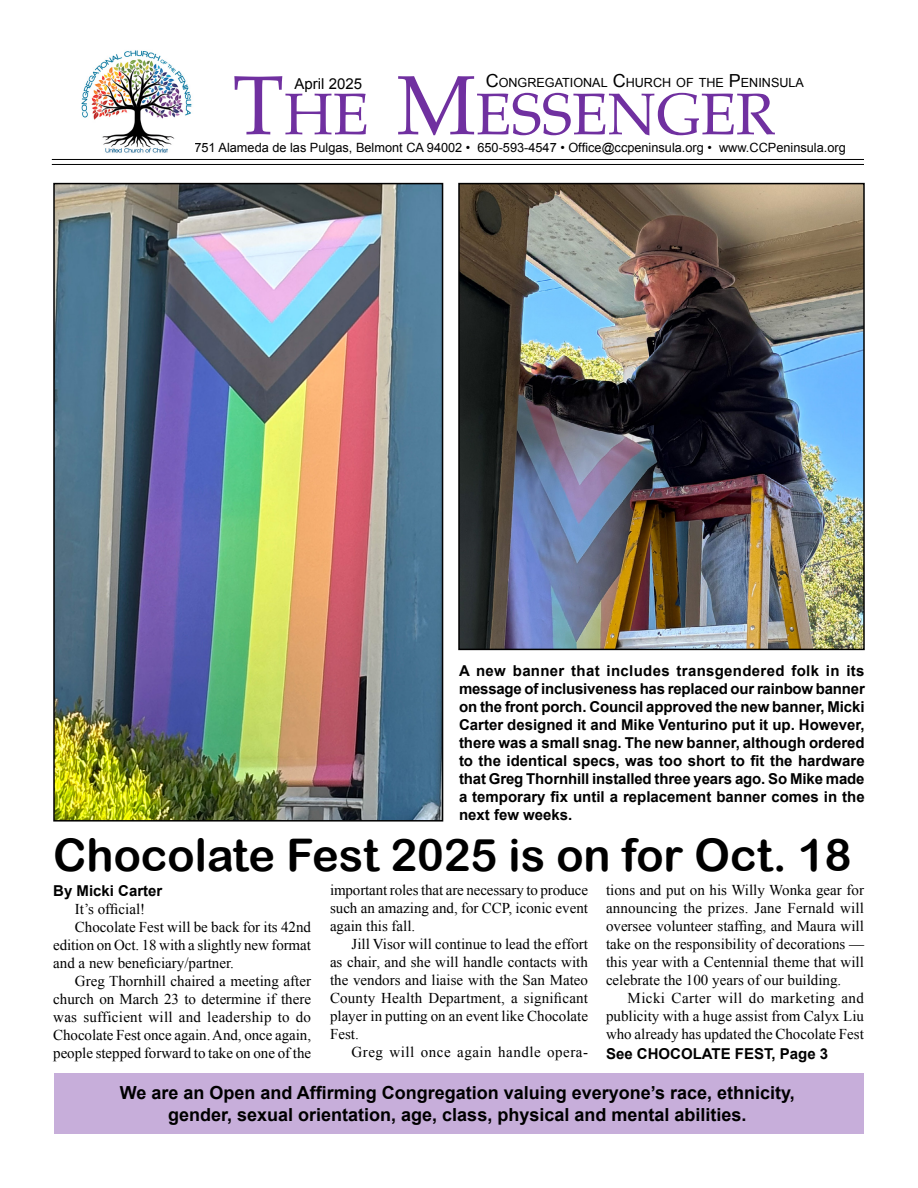
<style>
.page{position:relative;width:918px;height:1188px;background:#fff}
.page>*{position:absolute;margin:0;border:0;box-sizing:border-box;transform-origin:0 0}
.t1{font:58.8px "Palatino";letter-spacing:-.005em;color:#7030a0}
.t2{font:45px "Arial Rounded MT Bold";color:#000}
.t3{font:700 18px/21.6px "Arial";color:#000;text-align:center}
.t4{font:15px/18px "Times New Roman";color:#000;text-align:justify}
.t5{font:700 15px/18px "Arial";color:#000;text-align:justify}
.t6{font:15px "Times New Roman";letter-spacing:.02em;color:#000}
.t7{font:15px "Times New Roman";letter-spacing:.03em;color:#000}
.t8{font:15px "Arial";color:#000}
.t9{font:12.75px "Arial";color:#000}
.t10{font:12.6px "Arial";color:#000}
.s1{font-size:18px}
.s2{font-size:84px}
</style>
<div class="page">
<div style="left:54px;top:1073px;width:810px;height:61px;background:#c7aeda"></div>
<hr style="left:52px;top:159px;width:812px;height:1px;background:#000">
<hr style="left:52px;top:164px;width:812px;height:1px;background:#000">
<img style="left:81px;top:50px;width:111px;height:103px">
<img style="left:461px;top:186px;width:401px;height:461px">
<div style="left:458px;top:183px;width:407px;height:467px;border:2px solid #000"></div>
<img style="left:56px;top:186px;width:384px;height:633px">
<div style="left:53px;top:183px;width:390px;height:639px;border:2px solid #000"></div>
<p class="t10" style="left:486px;top:74px;width:320px"><span class="s1">C</span>ONGREGATIONAL <span class="s1">C</span>HURCH OF THE <span class="s1">P</span>ENINSULA</p>
<h1 class="t1" style="left:233px;top:65px;width:544px"><span class="s2">T</span>HE <span class="s2">M</span>ESSENGER</h1>
<p class="t8" style="left:295px;top:74px;width:69px">April 2025</p>
<p class="t9" style="left:194px;top:139px;width:653px">751 Alameda de las Pulgas, Belmont CA 94002 • 650-593-4547 • Office@ccpeninsula.org • www.CCPeninsula.org</p>
<p class="t5" style="left:459px;top:662px;width:407px">A new banner that includes transgendered folk in its message of inclusiveness has replaced our rainbow banner on the front porch. Council approved the new banner, Micki Carter designed it and Mike Venturino put it up. However, there was a small snag. The new banner, although ordered to the identical specs, was too short to fit the hardware that Greg Thornhill installed three years ago. So Mike made a temporary fix until a replacement banner comes in the next few weeks.</p>
<h2 class="t2" style="left:53px;top:829px;width:800px">Chocolate Fest 2025 is on for Oct. 18</h2>
<p class="t5" style="left:53px;top:882px;width:111px">By Micki Carter</p>
<p class="t4" style="left:75px;top:899px;width:72px">It’s official!</p>
<p class="t4" style="left:75px;top:917px;width:238px">Chocolate Fest will be back for its 42nd</p>
<p class="t4" style="left:53px;top:935px;width:259px">edition on Oct. 18 with a slightly new format</p>
<p class="t4" style="left:53px;top:953px;width:182px">and a new beneficiary/partner.</p>
<p class="t4" style="left:75px;top:971px;width:238px">Greg Thornhill chaired a meeting after</p>
<p class="t4" style="left:53px;top:989px;width:259px">church on March 23 to determine if there</p>
<p class="t6" style="left:53px;top:1007px;width:259px">was sufficient will and leadership to do</p>
<p class="t4" style="left:53px;top:1025px;width:259px">Chocolate Fest once again. And, once again,</p>
<p class="t4" style="left:53px;top:1043px;width:259px">people stepped forward to take on one of the</p>
<p class="t4" style="left:330px;top:881px;width:260px">important roles that are necessary to produce such an amazing and, for CCP, iconic event again this fall.</p>
<p class="t4" style="left:330px;top:935px;width:260px;text-indent:22px">Jill Visor will continue to lead the effort as chair, and she will handle contacts with the vendors and liaise with the San Mateo County Health Department, a significant player in putting on an event like Chocolate Fest.</p>
<p class="t7" style="left:352px;top:1042px;width:238px">Greg will once again handle opera-</p>
<p class="t4" style="left:606px;top:881px;width:260px">tions and put on his Willy Wonka gear for announcing the prizes. Jane Fernald will oversee volunteer staffing, and Maura will take on the responsibility of decorations — this year with a Centennial theme that will celebrate the 100 years of our building.</p>
<p class="t4" style="left:606px;top:989px;width:260px;text-indent:22px">Micki Carter will do marketing and publicity with a huge assist from Calyx Liu who already has updated the Chocolate Fest</p>
<p class="t5" style="left:606px;top:1046px;width:224px">See CHOCOLATE FEST, Page 3</p>
<p class="t3" style="left:120px;top:1083px;width:677px">We are an Open and Affirming Congregation valuing everyone’s race, ethnicity, gender, sexual orientation, age, class, physical and mental abilities.</p>
</div>
